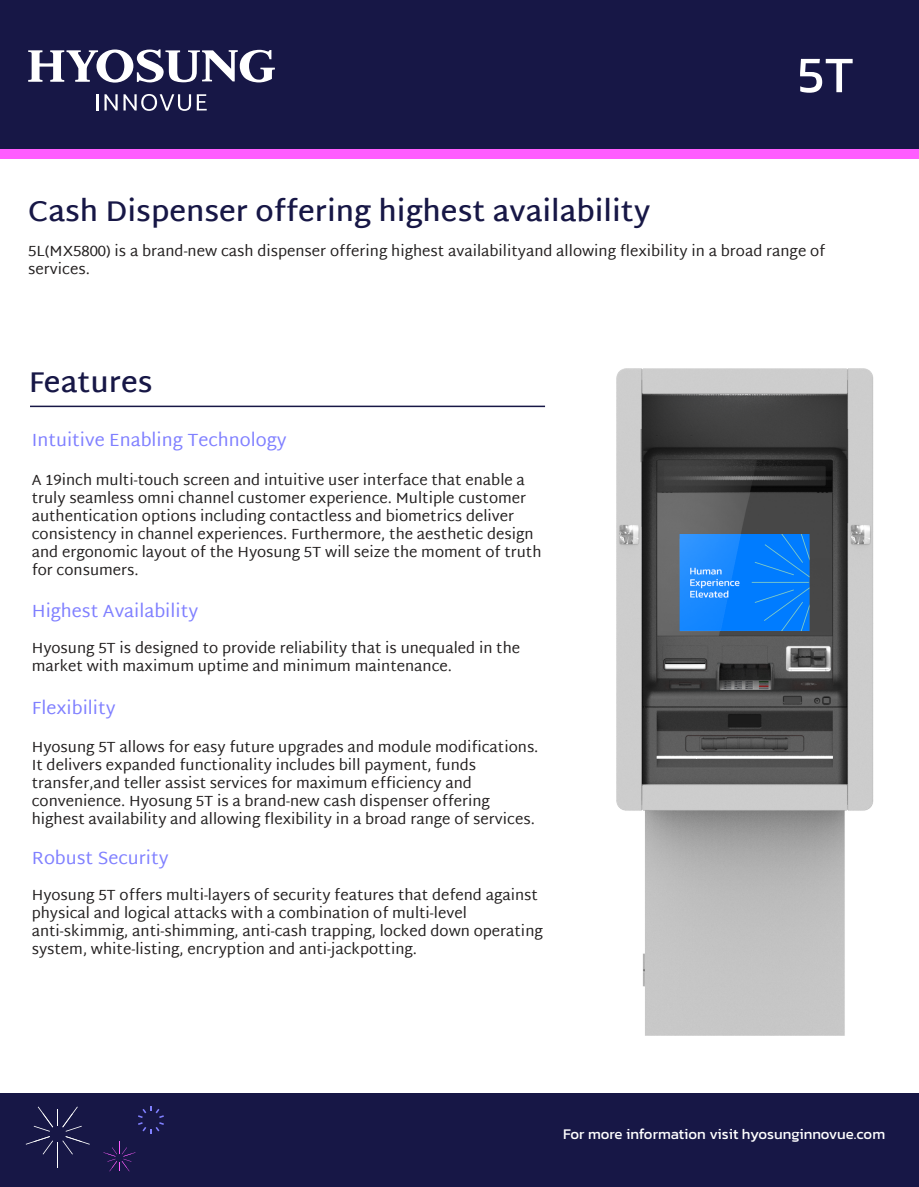
<style>
.page{position:relative;width:919px;height:1187px;background:#fff}
.page>*{position:absolute;margin:0;border:0;box-sizing:border-box;transform-origin:0 0}
.t1{font:51.75px "Kanit";color:#fff}
.t2{font:600 28.5px "Martel Sans";color:#171746}
.t3{font:18px "Martel Sans";color:#8080ff}
.t4{font:15px/18px "Martel Sans";color:#221f1f}
.t5{font:15px "Kanit";color:#fff}
</style>
<div class="page">
<hr style="left:30px;top:405px;width:515px;height:2px;background:#171746">
<div style="left:0;top:0;width:918px;height:149px;background:#171746"></div>
<div style="left:0;top:1092px;width:918px;height:94px;background:#171746"></div>
<svg style="left:138px;top:1106px;width:26px;height:27px"></svg>
<svg style="left:26px;top:1106px;width:64px;height:61px"></svg>
<svg style="left:103px;top:1141px;width:32px;height:30px"></svg>
<svg style="left:28px;top:49px;width:247px;height:62px"></svg>
<div style="left:0;top:149px;width:918px;height:9px;background:#ff5dff"></div>
<img style="left:617px;top:368px;width:256px;height:667px">
<h2 class="t2" style="left:28px;top:194px;width:623px">Cash Dispenser offering highest availability</h2>
<h1 class="t1" style="left:797px;top:37px;width:57px">5T</h1>
<p class="t4" style="left:28px;top:241px;width:798px">5L(MX5800) is a brand-new cash dispenser offering highest availabilityand allowing flexibility in a broad range of services.</p>
<h2 class="t2" style="left:28px;top:365px;width:126px">Features</h2>
<p class="t3" style="left:32px;top:429px;width:256px">Intuitive Enabling Technology</p>
<p class="t4" style="left:32px;top:471px;width:511px">A 19inch multi-touch screen and intuitive user interface that enable a truly seamless omni channel customer experience. Multiple customer authentication options including contactless and biometrics deliver consistency in channel experiences. Furthermore, the aesthetic design and ergonomic layout of the Hyosung 5T will seize the moment of truth for consumers.</p>
<p class="t3" style="left:32px;top:600px;width:168px">Highest Availability</p>
<p class="t4" style="left:32px;top:638px;width:490px">Hyosung 5T is designed to provide reliability that is unequaled in the market with maximum uptime and minimum maintenance.</p>
<p class="t3" style="left:32px;top:697px;width:85px">Flexibility</p>
<p class="t4" style="left:32px;top:737px;width:508px">Hyosung 5T allows for easy future upgrades and module modifications.<br>It delivers expanded functionality includes bill payment, funds transfer,and teller assist services for maximum efficiency and convenience. Hyosung 5T is a brand-new cash dispenser offering highest availability and allowing flexibility in a broad range of services.</p>
<p class="t3" style="left:32px;top:846px;width:138px">Robust Security</p>
<p class="t4" style="left:32px;top:885px;width:512px">Hyosung 5T offers multi-layers of security features that defend against physical and logical attacks with a combination of multi-level anti-skimmig, anti-shimming, anti-cash trapping, locked down operating system, white-listing, encryption and anti-jackpotting.</p>
<p class="t5" style="left:563px;top:1122px;width:323px">For more information visit hyosunginnovue.com</p>
</div>
